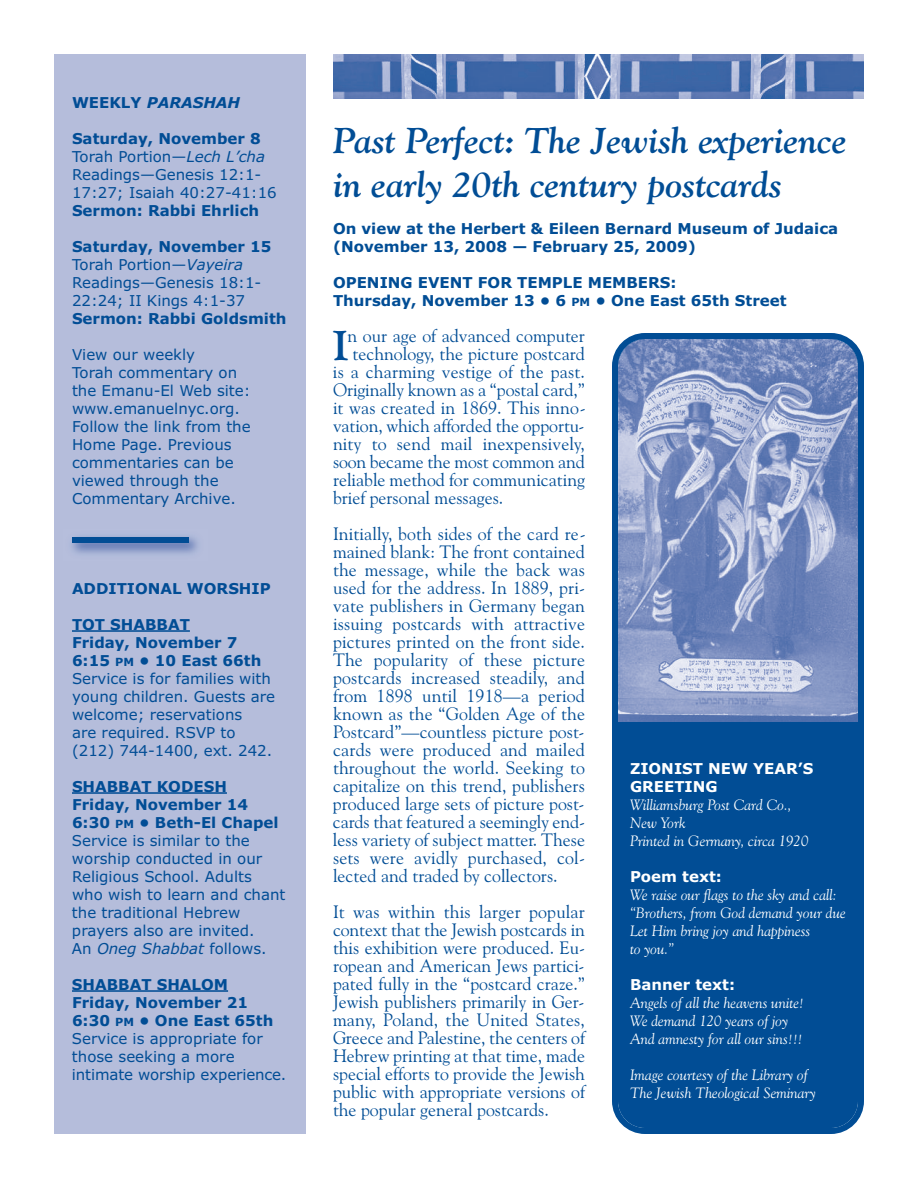
<style>
.page{position:relative;width:918px;height:1188px;background:#fff}
.page>*{position:absolute;margin:0;border:0;box-sizing:border-box;transform-origin:0 0}
.t1{font:700 41.7px "Goudy Old Style BT";color:#014d95}
.t2{font:italic 700 36px/43.2px "Goudy Old Style BT";color:#014d95}
.t3{font:18px/18px "Goudy Old Style BT";color:#014d95;text-align:justify}
.t4{font:15px/18px "Verdana";color:#014d95}
.t5{font:italic 15px/18px "Goudy Old Style BT";color:#fff}
.t6{font:700 15px/18px "Verdana";color:#014d95}
.t7{font:700 15px/18px "Verdana";color:#fff}
.t8{font:italic 700 15px "Verdana";color:#014d95}
.s1{font-style:normal}
.s2{font-weight:700}
.s3{font-style:italic}
.s4{font-weight:700;font-size:11.25px}
.s5{font-size:11.25px}
</style>
<div class="page">
<div style="left:54px;top:54px;width:252px;height:1080px;background:#b5bddb"></div>
<hr style="left:72px;top:630px;width:118px;height:2px;background:#014d95">
<hr style="left:72px;top:792px;width:155px;height:2px;background:#014d95">
<hr style="left:72px;top:990px;width:156px;height:2px;background:#014d95">
<div style="left:72px;top:537px;width:117px;height:6px;background:#014d95"></div>
<img style="left:333px;top:54px;width:531px;height:45px">
<svg style="left:612px;top:333px;width:252px;height:801px;background:#4071ab"></svg>
<p class="t8" style="left:72px;top:94px;width:170px"><span class="s1">WEEKLY</span> PARASHAH</p>
<p class="t4" style="left:72px;top:130px;width:206px"><span class="s2">Saturday, November 8<br></span>Torah Portion—<span class="s3">Lech L’cha<br></span>Readings—Genesis 12:1-<br>17:27; Isaiah 40:27-41:16</p>
<p class="t6" style="left:72px;top:202px;width:189px">Sermon: Rabbi Ehrlich</p>
<p class="t4" style="left:72px;top:238px;width:201px"><span class="s2">Saturday, November 15<br></span>Torah Portion—<span class="s3">Vayeira<br></span>Readings—Genesis 18:1-<br>22:24; II Kings 4:1-37</p>
<p class="t6" style="left:72px;top:310px;width:216px">Sermon: Rabbi Goldsmith</p>
<p class="t4" style="left:72px;top:346px;width:180px">View our weekly<br>Torah commentary on the Emanu-El Web site: www.emanuelnyc.org.<br>Follow the link from the<br>Home Page. Previous commentaries can be viewed through the<br>Commentary Archive.</p>
<p class="t6" style="left:72px;top:580px;width:200px">ADDITIONAL WORSHIP</p>
<p class="t4" style="left:72px;top:616px;width:205px"><span class="s2">TOT SHABBAT<br>Friday, November 7<br>6:15</span> <span class="s4">PM</span> <span class="s2">• 10 East 66th<br></span>Service is for families with young children. Guests are welcome; reservations<br>are required. RSVP to (212) 744-1400, ext. 242.</p>
<p class="t4" style="left:72px;top:778px;width:215px"><span class="s2">SHABBAT KODESH<br>Friday, November 14<br>6:30</span> <span class="s4">PM</span> <span class="s2">• Beth-El Chapel<br></span>Service is similar to the worship conducted in our<br>Religious School. Adults who wish to learn and chant the traditional Hebrew prayers also are invited.<br>An <span class="s3">Oneg Shabbat</span> follows.</p>
<p class="t4" style="left:72px;top:976px;width:216px"><span class="s2">SHABBAT SHALOM<br>Friday, November 21<br>6:30</span> <span class="s4">PM</span> <span class="s2">• One East 65th<br></span>Service is appropriate for those seeking a more intimate worship experience.</p>
<h2 class="t2" style="left:333px;top:119px;width:515px">Past Perfect: The Jewish experience in early 20th century postcards</h2>
<p class="t6" style="left:333px;top:220px;width:507px">On view at the Herbert &amp; Eileen Bernard Museum of Judaica (November 13, 2008 — February 25, 2009)</p>
<p class="t6" style="left:333px;top:274px;width:455px">OPENING EVENT FOR TEMPLE MEMBERS:<br>Thursday, November 13 • 6 <span class="s5">PM</span> • One East 65th Street</p>
<h1 class="t1" style="left:333px;top:321px;width:16px">I</h1>
<p class="t3" style="left:348px;top:327px;width:239px">n our age of advanced computer</p>
<p class="t3" style="left:353px;top:345px;width:234px">technology, the picture postcard</p>
<p class="t3" style="left:333px;top:363px;width:253px">is a charming vestige of the past.</p>
<p class="t3" style="left:333px;top:381px;width:254px">Originally known as a “postal card,”</p>
<p class="t3" style="left:333px;top:399px;width:254px">it was created in 1869. This inno-</p>
<p class="t3" style="left:333px;top:417px;width:253px">vation, which afforded the opportu-</p>
<p class="t3" style="left:333px;top:435px;width:254px">nity to send mail inexpensively,</p>
<p class="t3" style="left:333px;top:453px;width:253px">soon became the most common and</p>
<p class="t3" style="left:333px;top:471px;width:253px">reliable method for communicating</p>
<p class="t3" style="left:333px;top:489px;width:172px">brief personal messages.</p>
<p class="t3" style="left:333px;top:525px;width:254px">Initially, both sides of the card re&shy;mained blank: The front contained the message, while the back was used for the address. In 1889, pri&shy;vate publishers in Germany began issuing postcards with attractive pictures printed on the front side.<br>The popularity of these picture postcards increased steadily, and from 1898 until 1918—a period known as the “Golden Age of the Postcard”—countless picture post&shy;cards were produced and mailed throughout the world. Seeking to capitalize on this trend, publishers produced large sets of picture post&shy;cards that featured a seemingly end&shy;less variety of subject matter. These sets were avidly purchased, col&shy;lected and traded by collectors.</p>
<p class="t3" style="left:333px;top:903px;width:254px">It was within this larger popular context that the Jewish postcards in this exhibition were produced. Eu&shy;ropean and American Jews partici&shy;pated fully in the “postcard craze.” Jewish publishers primarily in Ger&shy;many, Poland, the United States, Greece and Palestine, the centers of Hebrew printing at that time, made special efforts to provide the Jewish public with appropriate versions of the popular general postcards.</p>
<p class="t7" style="left:630px;top:760px;width:185px">ZIONIST NEW YEAR’S<br>GREETING</p>
<p class="t5" style="left:630px;top:796px;width:180px">Williamsburg Post Card Co.,<br>New York<br>Printed in Germany, circa 1920</p>
<p class="t7" style="left:630px;top:868px;width:93px">Poem text:</p>
<p class="t5" style="left:630px;top:886px;width:217px">We raise our flags to the sky and call: “Brothers, from God demand your due<br>Let Him bring joy and happiness<br>to you.”</p>
<p class="t7" style="left:630px;top:976px;width:107px">Banner text:</p>
<p class="t5" style="left:630px;top:994px;width:176px">Angels of all the heavens unite!<br>We demand 120 years of joy<br>And amnesty for all our sins!!!</p>
<p class="t5" style="left:630px;top:1066px;width:188px">Image courtesy of the Library of<br>The Jewish Theological Seminary</p>
</div>
